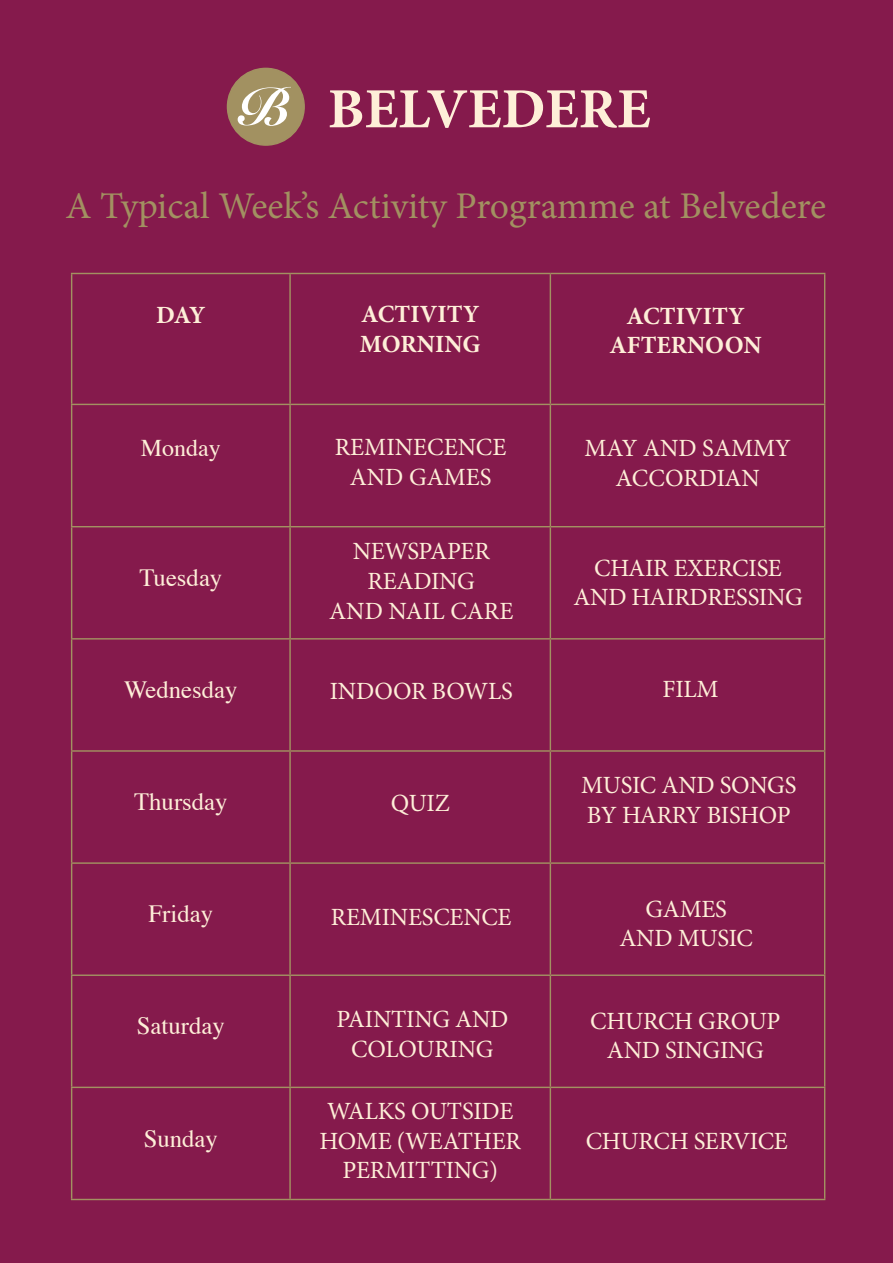
<style>
.page{position:relative;width:893px;height:1263px;background:#851a4c}
.page>*{position:absolute;margin:0;border:0;box-sizing:border-box;transform-origin:0 0}
.t1{font:700 56.7px "Minion Pro";color:#feefd8}
.t2{font:900 51.75px "Tango Script Black S Si";color:#fff}
.t3{font:37.65px "Minion Pro";color:#a29161}
.t4{font:24.75px/29.7px "Minion Pro";letter-spacing:-.01em;color:#feefd8;text-align:center}
.t5{font:24.75px "Times";color:#feefd8}
.t6{font:700 24.75px "Minion Pro";color:#feefd8}
.t7{font:24px "Times";color:#feefd8}
</style>
<div class="page">
<div style="left:227px;top:68px;width:77px;height:77px;background:#a29161;border-radius:50%"></div>
<div style="left:227px;top:68px;width:78px;height:78px;border:1px solid #a29161;border-radius:50%"></div>
<hr style="left:71px;top:273px;width:219px;height:1px;background:#a29161">
<hr style="left:71px;top:274px;width:1px;height:130px;background:#a29161">
<hr style="left:290px;top:273px;width:260px;height:1px;background:#a29161">
<hr style="left:289px;top:274px;width:2px;height:130px;background:#a29161">
<hr style="left:550px;top:273px;width:275px;height:1px;background:#a29161">
<hr style="left:550px;top:274px;width:1px;height:130px;background:#a29161">
<hr style="left:824px;top:274px;width:1px;height:130px;background:#a29161">
<hr style="left:71px;top:404px;width:219px;height:1px;background:#a29161">
<hr style="left:71px;top:405px;width:1px;height:121px;background:#a29161">
<hr style="left:290px;top:404px;width:260px;height:1px;background:#a29161">
<hr style="left:289px;top:405px;width:2px;height:121px;background:#a29161">
<hr style="left:550px;top:404px;width:275px;height:1px;background:#a29161">
<hr style="left:550px;top:405px;width:1px;height:121px;background:#a29161">
<hr style="left:824px;top:405px;width:1px;height:121px;background:#a29161">
<hr style="left:71px;top:526px;width:219px;height:1px;background:#a29161">
<hr style="left:71px;top:527px;width:1px;height:111px;background:#a29161">
<hr style="left:290px;top:526px;width:260px;height:1px;background:#a29161">
<hr style="left:289px;top:527px;width:2px;height:111px;background:#a29161">
<hr style="left:550px;top:526px;width:275px;height:1px;background:#a29161">
<hr style="left:550px;top:527px;width:1px;height:111px;background:#a29161">
<hr style="left:824px;top:527px;width:1px;height:111px;background:#a29161">
<hr style="left:71px;top:638px;width:219px;height:1px;background:#a29161">
<hr style="left:71px;top:639px;width:1px;height:111px;background:#a29161">
<hr style="left:290px;top:638px;width:260px;height:1px;background:#a29161">
<hr style="left:289px;top:639px;width:2px;height:111px;background:#a29161">
<hr style="left:550px;top:638px;width:275px;height:1px;background:#a29161">
<hr style="left:550px;top:639px;width:1px;height:111px;background:#a29161">
<hr style="left:824px;top:639px;width:1px;height:111px;background:#a29161">
<hr style="left:71px;top:750px;width:219px;height:2px;background:#a29161">
<hr style="left:71px;top:752px;width:1px;height:110px;background:#a29161">
<hr style="left:290px;top:750px;width:260px;height:2px;background:#a29161">
<hr style="left:289px;top:752px;width:2px;height:110px;background:#a29161">
<hr style="left:550px;top:750px;width:275px;height:2px;background:#a29161">
<hr style="left:550px;top:752px;width:1px;height:110px;background:#a29161">
<hr style="left:824px;top:752px;width:1px;height:110px;background:#a29161">
<hr style="left:71px;top:862px;width:219px;height:2px;background:#a29161">
<hr style="left:71px;top:864px;width:1px;height:110px;background:#a29161">
<hr style="left:290px;top:862px;width:260px;height:2px;background:#a29161">
<hr style="left:289px;top:864px;width:2px;height:110px;background:#a29161">
<hr style="left:550px;top:862px;width:275px;height:2px;background:#a29161">
<hr style="left:550px;top:864px;width:1px;height:110px;background:#a29161">
<hr style="left:824px;top:864px;width:1px;height:110px;background:#a29161">
<hr style="left:71px;top:974px;width:219px;height:2px;background:#a29161">
<hr style="left:71px;top:976px;width:1px;height:111px;background:#a29161">
<hr style="left:290px;top:974px;width:260px;height:2px;background:#a29161">
<hr style="left:289px;top:976px;width:2px;height:111px;background:#a29161">
<hr style="left:550px;top:974px;width:275px;height:2px;background:#a29161">
<hr style="left:550px;top:976px;width:1px;height:111px;background:#a29161">
<hr style="left:824px;top:976px;width:1px;height:111px;background:#a29161">
<hr style="left:71px;top:1087px;width:219px;height:1px;background:#a29161">
<hr style="left:71px;top:1088px;width:1px;height:111px;background:#a29161">
<hr style="left:71px;top:1199px;width:219px;height:1px;background:#a29161">
<hr style="left:290px;top:1087px;width:260px;height:1px;background:#a29161">
<hr style="left:289px;top:1088px;width:2px;height:111px;background:#a29161">
<hr style="left:290px;top:1199px;width:260px;height:1px;background:#a29161">
<hr style="left:550px;top:1087px;width:275px;height:1px;background:#a29161">
<hr style="left:550px;top:1088px;width:1px;height:111px;background:#a29161">
<hr style="left:824px;top:1088px;width:1px;height:111px;background:#a29161">
<hr style="left:550px;top:1199px;width:275px;height:1px;background:#a29161">
<p class="t2" style="left:238px;top:76px;width:53px">B</p>
<p class="t1" style="left:328px;top:69px;width:324px">BELVEDERE</p>
<p class="t3" style="left:66px;top:181px;width:762px">A Typical Week’s Activity Programme at Belvedere</p>
<p class="t6" style="left:156px;top:297px;width:51px">DAY</p>
<p class="t6" style="left:361px;top:297px;width:120px">ACTIVITY</p>
<p class="t6" style="left:360px;top:326px;width:122px">MORNING</p>
<p class="t6" style="left:626px;top:298px;width:120px">ACTIVITY</p>
<p class="t6" style="left:609px;top:328px;width:154px">AFTERNOON</p>
<p class="t7" style="left:141px;top:426px;width:81px">Monday</p>
<p class="t4" style="left:335px;top:432px;width:173px">REMINECENCE</p>
<p class="t4" style="left:350px;top:462px;width:143px">AND GAMES</p>
<p class="t4" style="left:584px;top:433px;width:208px">MAY AND SAMMY</p>
<p class="t4" style="left:616px;top:463px;width:146px">ACCORDIAN</p>
<p class="t5" style="left:139px;top:554px;width:84px">Tuesday</p>
<p class="t4" style="left:353px;top:537px;width:138px">NEWSPAPER</p>
<p class="t4" style="left:368px;top:566px;width:109px">READING</p>
<p class="t4" style="left:329px;top:596px;width:186px">AND NAIL CARE</p>
<p class="t4" style="left:594px;top:553px;width:189px">CHAIR EXERCISE</p>
<p class="t4" style="left:573px;top:583px;width:231px">AND HAIRDRESSING</p>
<p class="t5" style="left:124px;top:667px;width:115px">Wednesday</p>
<p class="t4" style="left:330px;top:676px;width:185px">INDOOR BOWLS</p>
<p class="t4" style="left:662px;top:675px;width:58px">FILM</p>
<p class="t5" style="left:134px;top:779px;width:95px">Thursday</p>
<p class="t4" style="left:391px;top:788px;width:61px">QUIZ</p>
<p class="t4" style="left:581px;top:770px;width:217px">MUSIC AND SONGS</p>
<p class="t4" style="left:587px;top:800px;width:205px">BY HARRY BISHOP</p>
<p class="t5" style="left:149px;top:891px;width:66px">Friday</p>
<p class="t4" style="left:331px;top:902px;width:182px">REMINESCENCE</p>
<p class="t4" style="left:645px;top:894px;width:83px">GAMES</p>
<p class="t4" style="left:619px;top:923px;width:135px">AND MUSIC</p>
<p class="t5" style="left:137px;top:1003px;width:89px">Saturday</p>
<p class="t4" style="left:336px;top:1005px;width:173px">PAINTING AND<br>COLOURING</p>
<p class="t4" style="left:590px;top:1006px;width:192px">CHURCH GROUP</p>
<p class="t4" style="left:607px;top:1035px;width:158px">AND SINGING</p>
<p class="t5" style="left:144px;top:1115px;width:76px">Sunday</p>
<p class="t4" style="left:320px;top:1096px;width:203px">WALKS OUTSIDE<br>HOME (WEATHER</p>
<p class="t4" style="left:343px;top:1156px;width:157px">PERMITTING)</p>
<p class="t4" style="left:586px;top:1126px;width:204px">CHURCH SERVICE</p>
</div>
